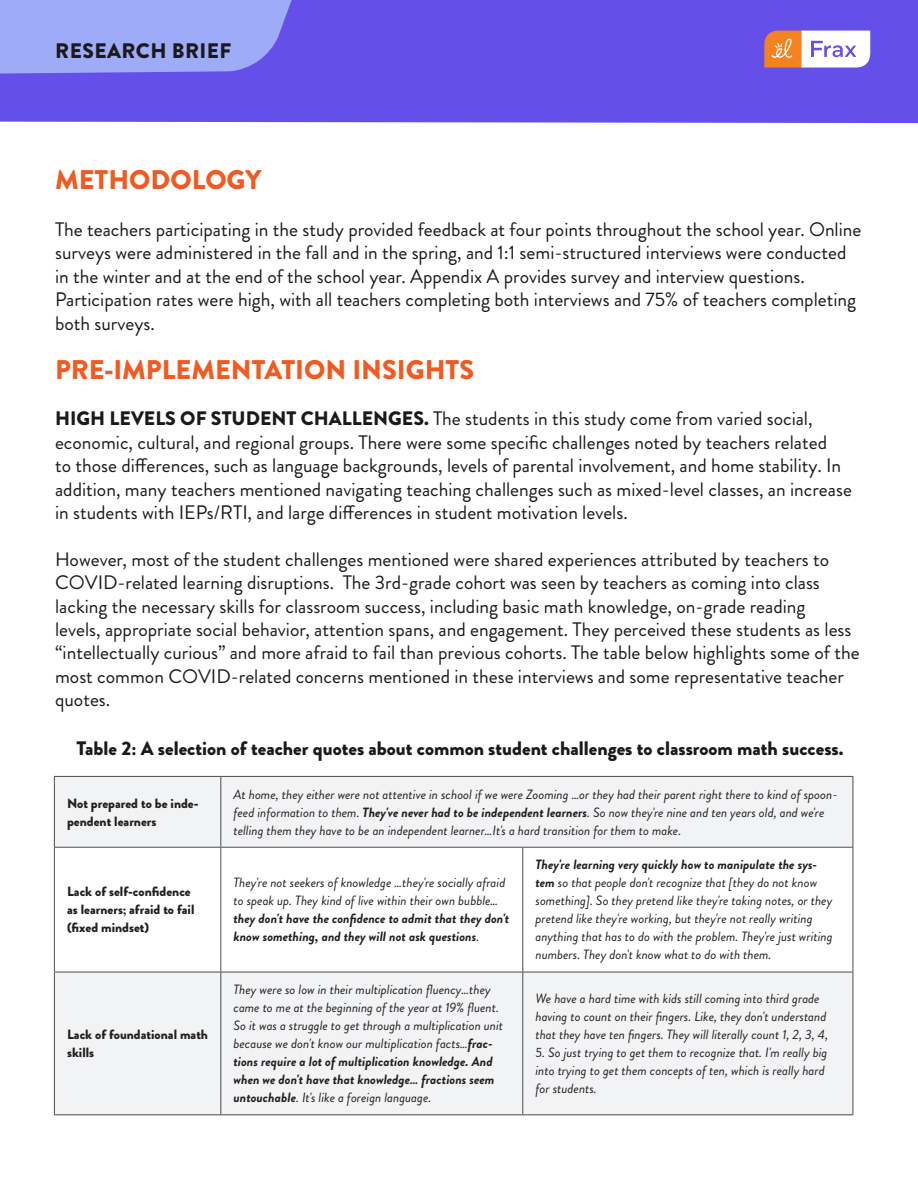
<style>
.page{position:relative;width:918px;height:1188px;background:#fff}
.page>*{position:absolute;margin:0;border:0;box-sizing:border-box;transform-origin:0 0}
.t1{font:900 27px "Brandon Grotesque";color:#f15a22}
.t2{font:900 21px "Brandon Grotesque";letter-spacing:.02em;color:#1a1a1a}
.t3{font:19.5px/23.4px "Brandon Grotesque";color:#1a1a1a}
.t4{font:900 19.5px "Brandon Grotesque";color:#1a1a1a}
.t5{font:italic 13.35px/18px "Brandon Grotesque";color:#231f20}
.t6{font:900 13.35px/18px "Brandon Grotesque";color:#231f20}
.s1{font-weight:900}
.s2{font-weight:700}
</style>
<div class="page">
<svg style="left:55px;top:777px;width:798px;height:337px;fill:#f2f3f4"></svg>
<hr style="left:54px;top:776px;width:167px;height:1px;background:#4b4c4d">
<hr style="left:54px;top:777px;width:1px;height:70px;background:#4b4c4d">
<hr style="left:221px;top:776px;width:302px;height:1px;background:#4b4c4d">
<hr style="left:220px;top:777px;width:1px;height:70px;background:#4b4c4d">
<hr style="left:523px;top:776px;width:330px;height:1px;background:#4b4c4d">
<hr style="left:853px;top:777px;width:1px;height:70px;background:#4b4c4d">
<hr style="left:54px;top:847px;width:167px;height:1px;background:#4b4c4d">
<hr style="left:54px;top:848px;width:1px;height:124px;background:#4b4c4d">
<hr style="left:221px;top:847px;width:302px;height:1px;background:#4b4c4d">
<hr style="left:220px;top:848px;width:1px;height:124px;background:#4b4c4d">
<hr style="left:523px;top:847px;width:330px;height:1px;background:#4b4c4d">
<hr style="left:522px;top:848px;width:1px;height:124px;background:#4b4c4d">
<hr style="left:853px;top:848px;width:1px;height:124px;background:#4b4c4d">
<hr style="left:54px;top:972px;width:167px;height:1px;background:#4b4c4d">
<hr style="left:54px;top:972px;width:1px;height:142px;background:#4b4c4d">
<hr style="left:221px;top:972px;width:302px;height:1px;background:#4b4c4d">
<hr style="left:220px;top:972px;width:1px;height:142px;background:#4b4c4d">
<hr style="left:523px;top:972px;width:330px;height:1px;background:#4b4c4d">
<hr style="left:522px;top:972px;width:1px;height:142px;background:#4b4c4d">
<hr style="left:853px;top:972px;width:1px;height:142px;background:#4b4c4d">
<hr style="left:54px;top:1114px;width:167px;height:1px;background:#4b4c4d">
<hr style="left:221px;top:1114px;width:302px;height:1px;background:#4b4c4d">
<hr style="left:523px;top:1114px;width:330px;height:1px;background:#4b4c4d">
<div style="left:0;top:0;width:918px;height:123px;background:#6450e8"></div>
<svg style="left:0;top:0;width:386px;height:76px;background:#8b8ef2"></svg>
<svg style="left:764px;top:31px;width:106px;height:37px"></svg>
<p class="t2" style="left:55px;top:36px;width:178px">RESEARCH BRIEF</p>
<p class="t1" style="left:55px;top:161px;width:208px">METHODOLOGY</p>
<p class="t3" style="left:55px;top:218px;width:808px">The teachers participating in the study provided feedback at four points throughout the school year. Online surveys were administered in the fall and in the spring, and 1:1 semi-structured interviews were conducted in the winter and at the end of the school year. Appendix A provides survey and interview questions.<br>Participation rates were high, with all teachers completing both interviews and 75% of teachers completing both surveys.</p>
<p class="t1" style="left:55px;top:350px;width:421px">PRE-IMPLEMENTATION INSIGHTS</p>
<p class="t3" style="left:55px;top:407px;width:798px"><span class="s1">HIGH LEVELS OF STUDENT CHALLENGES.</span> The students in this study come from varied social, economic, cultural, and regional groups. There were some specific challenges noted by teachers related<br>to those differences, such as language backgrounds, levels of parental involvement, and home stability. In addition, many teachers mentioned navigating teaching challenges such as mixed-level classes, an increase in students with IEPs/RTI, and large differences in student motivation levels.</p>
<p class="t3" style="left:55px;top:548px;width:806px">However, most of the student challenges mentioned were shared experiences attributed by teachers to COVID-related learning disruptions. The 3rd-grade cohort was seen by teachers as coming into class lacking the necessary skills for classroom success, including basic math knowledge, on-grade reading<br>levels, appropriate social behavior, attention spans, and engagement. They perceived these students as less “intellectually curious” and more afraid to fail than previous cohorts. The table below highlights some of the most common COVID-related concerns mentioned in these interviews and some representative teacher quotes.</p>
<p class="t4" style="left:77px;top:735px;width:769px">Table 2: A selection of teacher quotes about common student challenges to classroom math success.</p>
<p class="t6" style="left:67px;top:794px;width:133px">Not prepared to be inde&shy;pendent learners</p>
<p class="t5" style="left:234px;top:785px;width:606px">At home, they either were not attentive in school if we were Zooming …or they had their parent right there to kind of spoon&shy;feed information to them. <span class="s2">They've never had to be independent learners</span>. So now they're nine and ten years old, and we're telling them they have to be an independent learner…It's a hard transition for them to make.</p>
<p class="t6" style="left:67px;top:883px;width:129px">Lack of self-confidence as learners; afraid to fail (fixed mindset)</p>
<p class="t5" style="left:234px;top:874px;width:277px">They're not seekers of knowledge …they're socially afraid to speak up. They kind of live within their own bubble… <span class="s2">they don't have the confidence to admit that they don't know something, and they will not ask questions</span>.</p>
<p class="t5" style="left:535px;top:856px;width:299px"><span class="s2">They're learning very quickly how to manipulate the sys&shy;tem</span> so that people don't recognize that [they do not know something]. So they pretend like they're taking notes, or they pretend like they're working, but they're not really writing anything that has to do with the problem. They're just writing numbers. They don't know what to do with them.</p>
<p class="t6" style="left:67px;top:1026px;width:143px">Lack of foundational math skills</p>
<p class="t5" style="left:234px;top:981px;width:271px">They were so low in their multiplication fluency…they came to me at the beginning of the year at 19% fluent.<br>So it was a struggle to get through a multiplication unit because we don't know our multiplication facts…<span class="s2">frac&shy;tions require a lot of multiplication knowledge. And when we don't have that knowledge… fractions seem untouchable</span>. It's like a foreign language.</p>
<p class="t5" style="left:535px;top:990px;width:294px">We have a hard time with kids still coming into third grade having to count on their fingers. Like, they don't understand that they have ten fingers. They will literally count 1, 2, 3, 4,</p>
<p class="t5" style="left:535px;top:1044px;width:293px">5. So just trying to get them to recognize that. I'm really big into trying to get them concepts of ten, which is really hard for students.</p>
</div>
